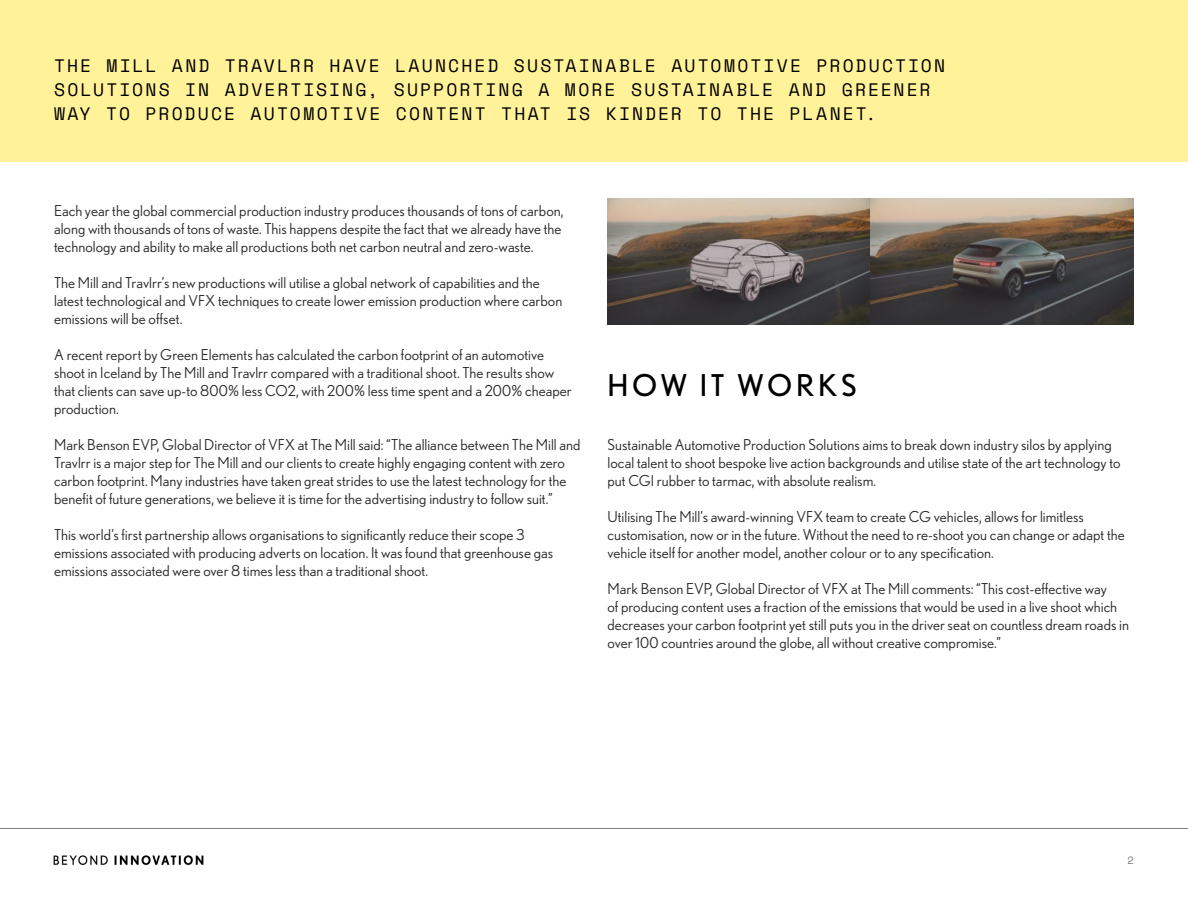
<style>
.page{position:relative;width:1188px;height:918px;background:#fff}
.page>*{position:absolute;margin:0;border:0;box-sizing:border-box;transform-origin:0 0}
.t1{font:30px "Nobel";letter-spacing:.12em;color:#000}
.t2{font:18px/24px "Space Mono";letter-spacing:.115em;color:#000}
.t3{font:15px/18px "Nobel";letter-spacing:.005em;color:#262626}
.t4{font:10.5px "Space Mono";color:#808080}
</style>
<div class="page">
<hr style="left:0;top:828px;width:1188px;height:1px;background:#808080">
<div style="left:0;top:0;width:1188px;height:162px;background:#fff298"></div>
<img style="left:53px;top:855px;width:151px;height:11px">
<img style="left:608px;top:198px;width:526px;height:127px">
<p class="t2" style="left:54px;top:53px;width:893px">THE MILL AND TRAVLRR HAVE LAUNCHED SUSTAINABLE AUTOMOTIVE PRODUCTION<br>SOLUTIONS IN ADVERTISING, SUPPORTING A MORE SUSTAINABLE AND GREENER<br>WAY TO PRODUCE AUTOMOTIVE CONTENT THAT IS KINDER TO THE PLANET.</p>
<p class="t3" style="left:54px;top:201px;width:511px">Each year the global commercial production industry produces thousands of tons of carbon, along with thousands of tons of waste. This happens despite the fact that we already have the technology and ability to make all productions both net carbon neutral and zero-waste.</p>
<p class="t3" style="left:54px;top:273px;width:510px">The Mill and Travlrr’s new productions will utilise a global network of capabilities and the latest technological and VFX techniques to create lower emission production where carbon emissions will be offset.</p>
<p class="t3" style="left:54px;top:345px;width:519px">A recent report by Green Elements has calculated the carbon footprint of an automotive shoot in Iceland by The Mill and Travlrr compared with a traditional shoot. The results show that clients can save up-to 800% less CO2, with 200% less time spent and a 200% cheaper production.</p>
<p class="t3" style="left:54px;top:435px;width:528px">Mark Benson EVP, Global Director of VFX at The Mill said: “The alliance between The Mill and Travlrr is a major step for The Mill and our clients to create highly engaging content with zero carbon footprint. Many industries have taken great strides to use the latest technology for the benefit of future generations, we believe it is time for the advertising industry to follow suit.”</p>
<p class="t3" style="left:54px;top:525px;width:501px">This world’s first partnership allows organisations to significantly reduce their scope 3 emissions associated with producing adverts on location. It was found that greenhouse gas emissions associated were over 8 times less than a traditional shoot.</p>
<h1 class="t1" style="left:608px;top:368px;width:251px">HOW IT WORKS</h1>
<p class="t3" style="left:608px;top:435px;width:515px">Sustainable Automotive Production Solutions aims to break down industry silos by applying local talent to shoot bespoke live action backgrounds and utilise state of the art technology to put CGI rubber to tarmac, with absolute realism.</p>
<p class="t3" style="left:608px;top:507px;width:519px">Utilising The Mill’s award-winning VFX team to create CG vehicles, allows for limitless customisation, now or in the future. Without the need to re-shoot you can change or adapt the vehicle itself for another model, another colour or to any specification.</p>
<p class="t3" style="left:608px;top:579px;width:523px">Mark Benson EVP, Global Director of VFX at The Mill comments: “This cost-effective way<br>of producing content uses a fraction of the emissions that would be used in a live shoot which decreases your carbon footprint yet still puts you in the driver seat on countless dream roads in over 100 countries around the globe, all without creative compromise.”</p>
<p class="t4" style="left:1128px;top:853px;width:8px">2</p>
</div>
